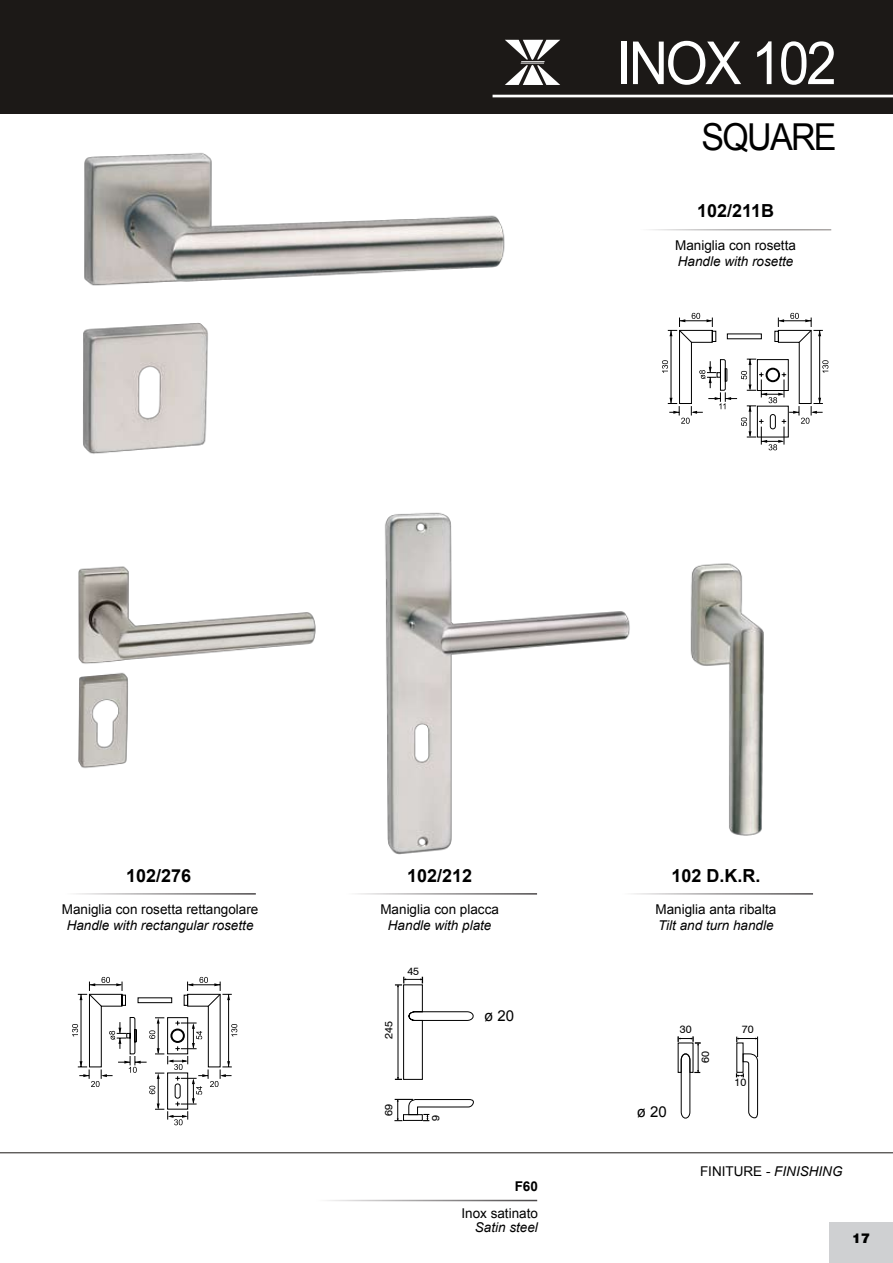
<style>
.page{position:relative;width:893px;height:1263px;background:#fff}
.page>*{position:absolute;margin:0;border:0;box-sizing:border-box;transform-origin:0 0}
.t1{font:59.4px "Arial";letter-spacing:-.05em;color:#fff;scale:.92 1}
.t2{font:37.05px "Arial";letter-spacing:-.05em;color:#000;scale:.92 1}
.t3{font:700 18px "Arial";color:#000}
.t4{font:15px "Arial";color:#000}
.t5{font:13.5px "Arial";color:#000}
.t6{font:italic 13.5px "Arial";color:#000}
.t7{font:700 13.5px "Arial";color:#000}
.t8{font:900 13.5px "Swiss 721 BT";color:#000}
.t9{font:10.8px "Swiss 721 BT";color:#000}
.s1{font-style:italic}
</style>
<div class="page">
<div style="left:829px;top:1220px;width:64px;height:43px;background:#cfd0d2"></div>
<div style="left:0;top:0;width:893px;height:113px;background:#1c1917"></div>
<hr style="left:0;top:1152px;width:893px;height:1px;background:#1c1917">
<hr style="left:493px;top:95px;width:400px;height:2px;background:#fff">
<img style="left:690px;top:563px;width:74px;height:273px">
<img style="left:385px;top:512px;width:245px;height:343px">
<img style="left:83px;top:153px;width:422px;height:301px">
<svg style="left:395px;top:977px;width:79px;height:103px"></svg>
<svg style="left:394px;top:1099px;width:80px;height:22px"></svg>
<svg style="left:736px;top:1036px;width:22px;height:82px"></svg>
<svg style="left:678px;top:1036px;width:23px;height:83px"></svg>
<img style="left:78px;top:566px;width:238px;height:202px">
<svg style="left:72px;top:977px;width:165px;height:148px"></svg>
<svg style="left:662px;top:313px;width:166px;height:137px"></svg>
<svg style="left:505px;top:40px;width:55px;height:45px"></svg>
<h1 class="t1" style="left:616px;top:24px;width:241px">INOX 102</h1>
<h2 class="t2" style="left:701px;top:113px;width:149px">SQUARE</h2>
<h3 class="t3" style="left:697px;top:199px;width:79px">102/211B</h3>
<p class="t5" style="left:675px;top:236px;width:122px">Maniglia con rosetta</p>
<p class="t6" style="left:678px;top:252px;width:117px">Handle with rosette</p>
<h3 class="t3" style="left:126px;top:864px;width:67px">102/276</h3>
<p class="t5" style="left:62px;top:900px;width:198px">Maniglia con rosetta rettangolare</p>
<p class="t6" style="left:67px;top:917px;width:188px">Handle with rectangular rosette</p>
<h3 class="t3" style="left:407px;top:864px;width:67px">102/212</h3>
<h3 class="t3" style="left:671px;top:864px;width:91px">102 D.K.R.</h3>
<p class="t5" style="left:655px;top:900px;width:122px">Maniglia anta ribalta</p>
<p class="t6" style="left:658px;top:917px;width:117px">Tilt and turn handle</p>
<p class="t5" style="left:380px;top:900px;width:120px">Maniglia con placca</p>
<p class="t6" style="left:388px;top:917px;width:105px">Handle with plate</p>
<p class="t9" style="left:407px;top:964px;width:13px">45</p>
<p class="t9" style="left:382px;top:1039px;width:19px;rotate:-90deg">245</p>
<p class="t9" style="left:382px;top:1116px;width:13px;rotate:-90deg">69</p>
<p class="t9" style="left:429px;top:1121px;width:7px;rotate:-90deg">9</p>
<p class="t4" style="left:484px;top:1006px;width:32px">ø 20</p>
<p class="t4" style="left:637px;top:1102px;width:32px">ø 20</p>
<p class="t9" style="left:680px;top:1023px;width:13px">30</p>
<p class="t9" style="left:742px;top:1023px;width:13px">70</p>
<p class="t9" style="left:699px;top:1063px;width:13px;rotate:-90deg">60</p>
<p class="t9" style="left:735px;top:1075px;width:13px">10</p>
<p class="t7" style="left:515px;top:1177px;width:25px">F60</p>
<p class="t5" style="left:461px;top:1205px;width:78px">Inox satinato</p>
<p class="t6" style="left:475px;top:1218px;width:65px">Satin steel</p>
<p class="t5" style="left:700px;top:1162px;width:144px">FINITURE - <span class="s1">FINISHING</span></p>
<p class="t8" style="left:852px;top:1230px;width:19px">17</p>
</div>
